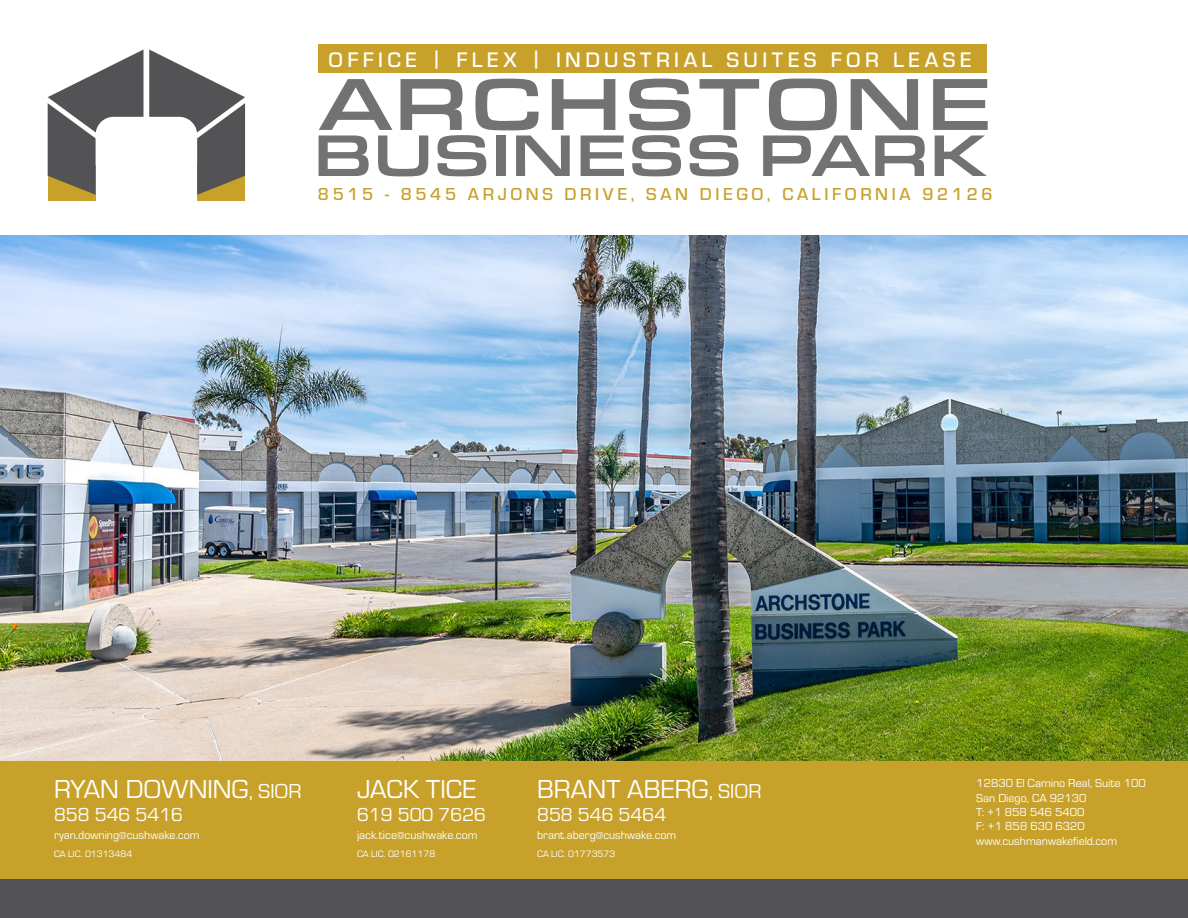
<style>
.page{position:relative;width:1188px;height:918px;background:#fff}
.page>*{position:absolute;margin:0;border:0;box-sizing:border-box;transform-origin:0 0}
.t1{font:500 76.2px "Eurostile Ext";letter-spacing:.02em;color:#717271}
.t2{font:500 60.75px "Eurostile Ext";color:#717271}
.t3{font:27px "Eurostile";color:#fff}
.t4{font:500 21.9px "Eurostile";letter-spacing:.2em;color:#fff}
.t5{font:19.5px "Eurostile";color:#fff}
.t6{font:500 18px "Eurostile";letter-spacing:.2em;color:#c7a129}
.t7{font:12px/14.4px "Eurostile";color:#fff}
.t8{font:9.6px "Eurostile";color:#fff}
.s1{font-size:21px}
</style>
<div class="page">
<div style="left:0;top:819px;width:1188px;height:99px;background:#535355"></div>
<div style="left:0;top:760px;width:1188px;height:119px;background:#c7a129"></div>
<div style="left:48px;top:165px;width:48px;height:35px;background:#c7a129"></div>
<div style="left:197px;top:165px;width:48px;height:35px;background:#c7a129"></div>
<svg style="left:48px;top:50px;width:95px;height:145px"></svg>
<svg style="left:149px;top:50px;width:96px;height:145px"></svg>
<div style="left:319px;top:44px;width:668px;height:29px;background:#c7a129"></div>
<img style="left:0;top:235px;width:1188px;height:525px">
<h3 class="t4" style="left:329px;top:44px;width:645px">OFFICE | FLEX | INDUSTRIAL SUITES FOR LEASE</h3>
<h1 class="t1" style="left:319px;top:50px;width:675px">ARCHSTONE</h1>
<h2 class="t2" style="left:313px;top:112px;width:675px">BUSINESS PARK</h2>
<h3 class="t6" style="left:318px;top:182px;width:676px">8515 - 8545 ARJONS DRIVE, SAN DIEGO, CALIFORNIA 92126</h3>
<h3 class="t3" style="left:54px;top:771px;width:249px">RYAN DOWNING<span class="s1">, SIOR</span></h3>
<h3 class="t5" style="left:54px;top:802px;width:131px">858 546 5416</h3>
<p class="t7" style="left:54px;top:828px;width:147px">ryan.downing@cushwake.com</p>
<p class="t8" style="left:54px;top:848px;width:80px">CA LIC. 01313484</p>
<h3 class="t3" style="left:357px;top:771px;width:121px">JACK TICE</h3>
<h3 class="t5" style="left:357px;top:802px;width:131px">619 500 7626</h3>
<p class="t7" style="left:357px;top:828px;width:122px">jack.tice@cushwake.com</p>
<p class="t8" style="left:357px;top:848px;width:80px">CA LIC. 02161178</p>
<h3 class="t3" style="left:537px;top:771px;width:226px">BRANT ABERG<span class="s1">, SIOR</span></h3>
<h3 class="t5" style="left:537px;top:802px;width:131px">858 546 5464</h3>
<p class="t7" style="left:537px;top:828px;width:141px">brant.aberg@cushwake.com</p>
<p class="t8" style="left:537px;top:848px;width:80px">CA LIC. 01773573</p>
<p class="t7" style="left:976px;top:775px;width:171px">12830 El Camino Real, Suite 100<br>San Diego, CA 92130<br>T: +1 858 546 5400<br>F: +1 858 630 6320 www.cushmanwakefield.com</p>
</div>
